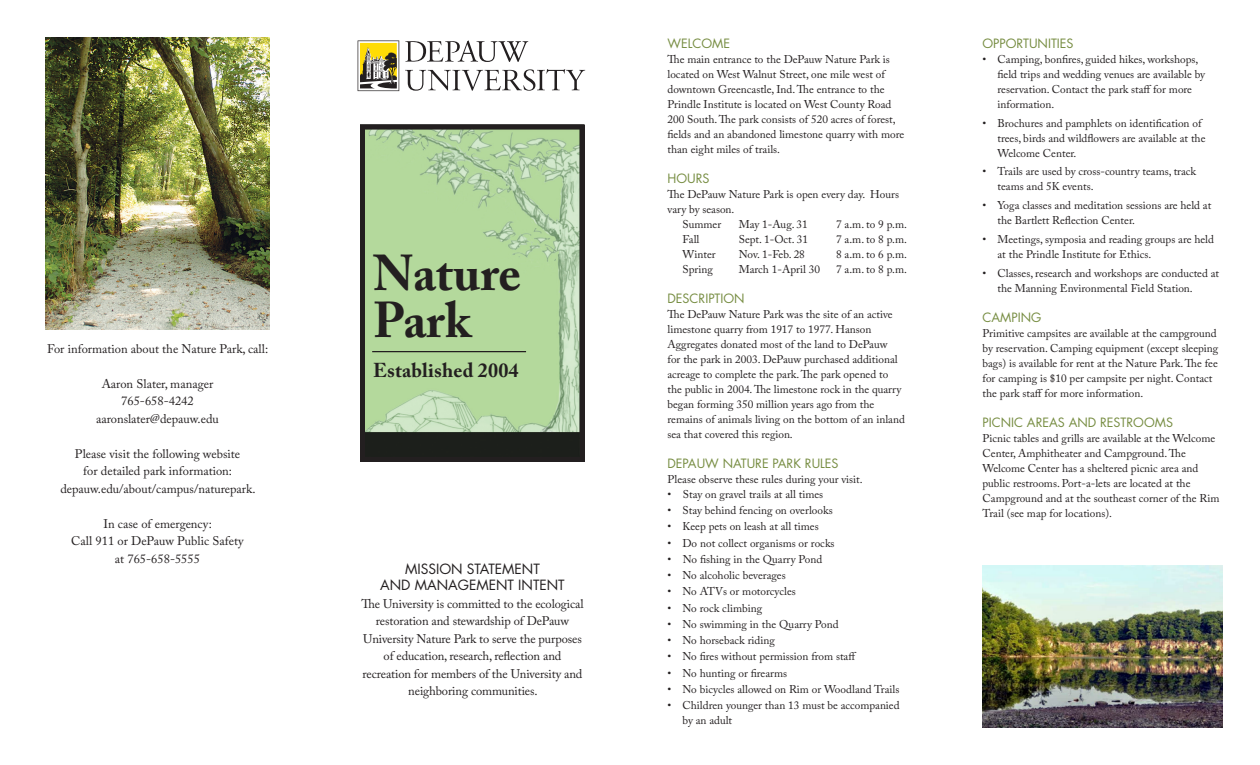
<style>
.page{position:relative;width:1260px;height:765px;background:#fff}
.page>*{position:absolute;margin:0;border:0;box-sizing:border-box;transform-origin:0 0}
.t1{font:700 50px "Adobe Caslon Pro";color:#231f20}
.t2{font:700 20px "Adobe Caslon Pro";letter-spacing:.01em;color:#231f20}
.t3{font:13.75px "Futura Std";color:#231f20}
.t4{font:12.5px/17.5px "Adobe Caslon Pro";letter-spacing:-.005em;color:#231f20;text-align:center}
.t5{font:12.5px "Futura Std";color:#778d42}
.t6{font:11.25px/15px "Adobe Caslon Pro";color:#231f20}
</style>
<div class="page">
<img style="left:45px;top:38px;width:225px;height:292px">
<img style="left:360px;top:124px;width:224px;height:332px">
<div style="left:360px;top:125px;width:225px;height:337px;border:5px solid #231f20"></div>
<hr style="left:372px;top:351px;width:154px;height:1px;background:#231f20">
<svg style="left:405px;top:40px;width:123px;height:22px"></svg>
<svg style="left:405px;top:69px;width:180px;height:22px"></svg>
<svg style="left:358px;top:40px;width:41px;height:51px;background:#aca166"></svg>
<img style="left:982px;top:566px;width:240px;height:162px">
<p class="t4" style="left:47px;top:340px;width:223px">For information about the Nature Park, call:</p>
<p class="t4" style="left:102px;top:375px;width:113px">Aaron Slater, manager</p>
<p class="t4" style="left:121px;top:392px;width:74px">765-658-4242</p>
<p class="t4" style="left:96px;top:410px;width:124px">aaronslater@depauw.edu</p>
<p class="t4" style="left:75px;top:445px;width:167px">Please visit the following website</p>
<p class="t4" style="left:83px;top:462px;width:150px">for detailed park information:</p>
<p class="t4" style="left:60px;top:480px;width:197px">depauw.edu/about/campus/naturepark.</p>
<p class="t4" style="left:103px;top:515px;width:110px">In case of emergency:</p>
<p class="t4" style="left:71px;top:532px;width:174px">Call 911 or DePauw Public Safety</p>
<p class="t4" style="left:115px;top:550px;width:87px">at 765-658-5555</p>
<p class="t1" style="left:373px;top:243px;width:150px">Nature</p>
<p class="t1" style="left:373px;top:291px;width:99px">Park</p>
<p class="t2" style="left:373px;top:359px;width:147px">Established 2004</p>
<p class="t3" style="left:405px;top:560px;width:136px">MISSION STATEMENT</p>
<p class="t3" style="left:380px;top:577px;width:186px">AND MANAGEMENT INTENT</p>
<p class="t4" style="left:361px;top:595px;width:224px">The University is committed to the ecological restoration and stewardship of DePauw University Nature Park to serve the purposes of education, research, reflection and recreation for members of the University and neighboring communities.</p>
<p class="t5" style="left:668px;top:35px;width:64px">WELCOME</p>
<p class="t6" style="left:668px;top:51px;width:238px">The main entrance to the DePauw Nature Park is located on West Walnut Street, one mile west of downtown Greencastle, Ind. The entrance to the Prindle Institute is located on West County Road 200 South. The park consists of 520 acres of forest, fields and an abandoned limestone quarry with more than eight miles of trails.</p>
<p class="t5" style="left:668px;top:170px;width:44px">HOURS</p>
<p class="t6" style="left:668px;top:186px;width:233px">The DePauw Nature Park is open every day. Hours vary by season.</p>
<p class="t6" style="left:682px;top:216px;width:40px">Summer</p>
<p class="t6" style="left:739px;top:216px;width:71px">May 1-Aug. 31</p>
<p class="t6" style="left:836px;top:216px;width:72px">7 a.m. to 9 p.m.</p>
<p class="t6" style="left:682px;top:231px;width:19px">Fall</p>
<p class="t6" style="left:739px;top:231px;width:71px">Sept. 1-Oct. 31</p>
<p class="t6" style="left:836px;top:231px;width:72px">7 a.m. to 8 p.m.</p>
<p class="t6" style="left:682px;top:246px;width:35px">Winter</p>
<p class="t6" style="left:739px;top:246px;width:68px">Nov. 1-Feb. 28</p>
<p class="t6" style="left:836px;top:246px;width:72px">8 a.m. to 6 p.m.</p>
<p class="t6" style="left:682px;top:261px;width:32px">Spring</p>
<p class="t6" style="left:739px;top:261px;width:83px">March 1-April 30</p>
<p class="t6" style="left:836px;top:261px;width:72px">7 a.m. to 8 p.m.</p>
<p class="t5" style="left:668px;top:290px;width:79px">DESCRIPTION</p>
<p class="t6" style="left:668px;top:306px;width:239px">The DePauw Nature Park was the site of an active limestone quarry from 1917 to 1977. Hanson Aggregates donated most of the land to DePauw<br>for the park in 2003. DePauw purchased additional acreage to complete the park. The park opened to the public in 2004. The limestone rock in the quarry began forming 350 million years ago from the remains of animals living on the bottom of an inland sea that covered this region.</p>
<p class="t5" style="left:668px;top:455px;width:173px">DEPAUW NATURE PARK RULES</p>
<p class="t6" style="left:668px;top:471px;width:197px">Please observe these rules during your visit.</p>
<p class="t6" style="left:668px;top:486px;width:157px">• Stay on gravel trails at all times</p>
<p class="t6" style="left:668px;top:503px;width:167px">• Stay behind fencing on overlooks</p>
<p class="t6" style="left:668px;top:519px;width:153px">• Keep pets on leash at all times</p>
<p class="t6" style="left:668px;top:535px;width:169px">• Do not collect organisms or rocks</p>
<p class="t6" style="left:668px;top:551px;width:156px">• No fishing in the Quarry Pond</p>
<p class="t6" style="left:668px;top:568px;width:120px">• No alcoholic beverages</p>
<p class="t6" style="left:668px;top:584px;width:130px">• No ATVs or motorcycles</p>
<p class="t6" style="left:668px;top:600px;width:96px">• No rock climbing</p>
<p class="t6" style="left:668px;top:616px;width:173px">• No swimming in the Quarry Pond</p>
<p class="t6" style="left:668px;top:633px;width:109px">• No horseback riding</p>
<p class="t6" style="left:668px;top:649px;width:190px">• No fires without permission from staff</p>
<p class="t6" style="left:668px;top:665px;width:121px">• No hunting or firearms</p>
<p class="t6" style="left:668px;top:681px;width:234px">• No bicycles allowed on Rim or Woodland Trails</p>
<p class="t6" style="left:682px;top:698px;width:219px;text-indent:-15px">• Children younger than 13 must be accompanied by an adult</p>
<p class="t5" style="left:982px;top:35px;width:93px">OPPORTUNITIES</p>
<p class="t6" style="left:998px;top:51px;width:209px;text-indent:-15px">• Camping, bonfires, guided hikes, workshops, field trips and wedding venues are available by reservation. Contact the park staff for more information.</p>
<p class="t6" style="left:998px;top:115px;width:209px;text-indent:-15px">• Brochures and pamphlets on identification of trees, birds and wildflowers are available at the<br>Welcome Center.</p>
<p class="t6" style="left:998px;top:164px;width:200px;text-indent:-15px">• Trails are used by cross-country teams, track teams and 5K events.</p>
<p class="t6" style="left:998px;top:198px;width:215px;text-indent:-15px">• Yoga classes and meditation sessions are held at the Bartlett Reflection Center.</p>
<p class="t6" style="left:998px;top:231px;width:218px;text-indent:-15px">• Meetings, symposia and reading groups are held at the Prindle Institute for Ethics.</p>
<p class="t6" style="left:998px;top:265px;width:223px;text-indent:-15px">• Classes, research and workshops are conducted at the Manning Environmental Field Station.</p>
<p class="t5" style="left:982px;top:309px;width:60px">CAMPING</p>
<p class="t6" style="left:982px;top:325px;width:237px">Primitive campsites are available at the campground by reservation. Camping equipment (except sleeping bags) is available for rent at the Nature Park. The fee for camping is $10 per campsite per night. Contact the park staff for more information.</p>
<p class="t5" style="left:982px;top:414px;width:192px">PICNIC AREAS AND RESTROOMS</p>
<p class="t6" style="left:982px;top:430px;width:239px">Picnic tables and grills are available at the Welcome Center, Amphitheater and Campground. The Welcome Center has a sheltered picnic area and public restrooms. Port-a-lets are located at the Campground and at the southeast corner of the Rim Trail (see map for locations).</p>
</div>
